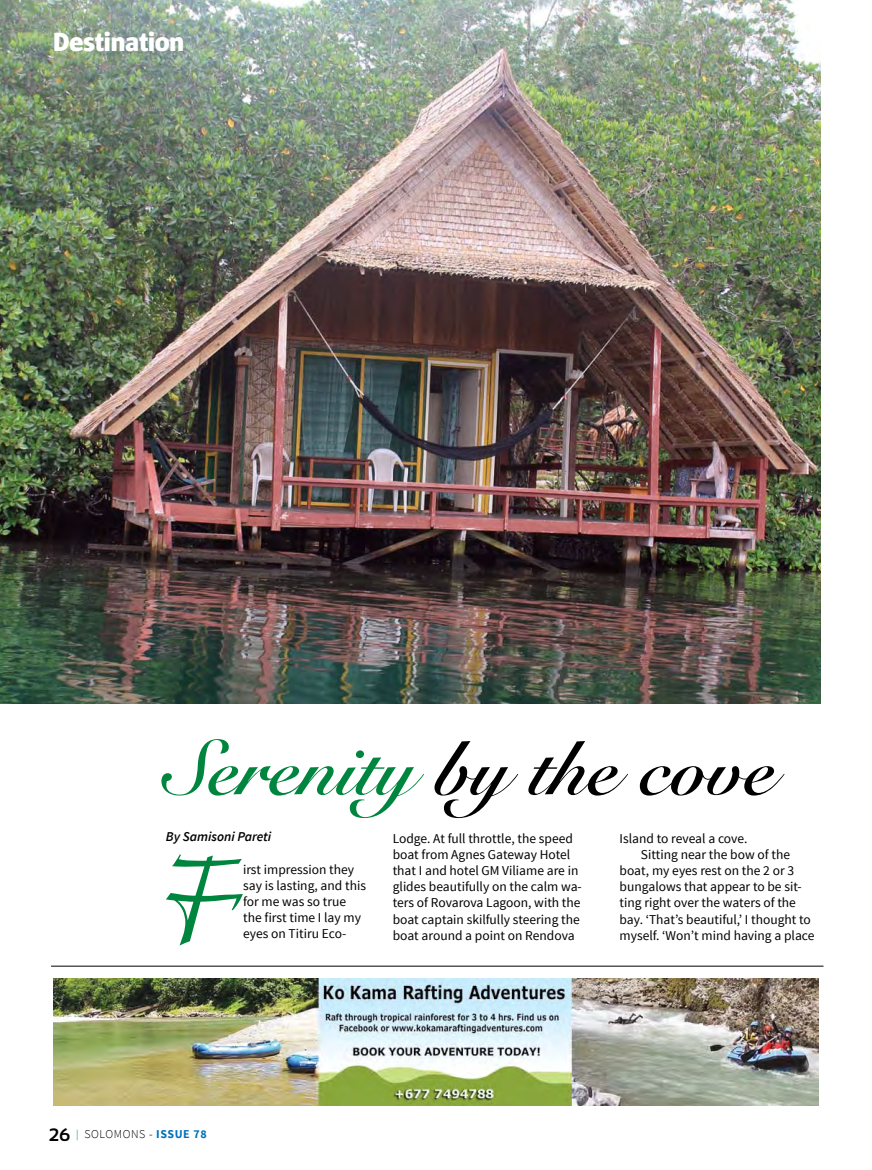
<style>
.page{position:relative;width:872px;height:1170px;background:#fff}
.page>*{position:absolute;margin:0;border:0;box-sizing:border-box;transform-origin:0 0}
.t1{font:105.15px "Argentine";color:#00853f}
.t2{font:76.5px "Snell Roundhand Bold Script";color:#000}
.t3{font:800 27px "Sun Sans";color:#fff}
.t4{font:13.5px/16.2px "Source Sans Pro";color:#000}
.t5{font:italic 600 13.5px "Source Sans Pro";color:#000}
.t6{font:300 12px "Source Sans Pro";letter-spacing:.05em;color:#000}
.s1{color:#00853f}
.s2{font-family:"Sansation";font-weight:700;font-size:18px}
.s3{font-family:"Sansation";color:#41ad49}
.s4{font-weight:700;color:#0072bc}
</style>
<div class="page">
<img style="left:0;top:0;width:821px;height:703px">
<img style="left:53px;top:978px;width:766px;height:127px">
<hr style="left:51px;top:965px;width:772px;height:1px;background:#000">
<h3 class="t3" style="left:53px;top:28px;width:133px">Destination</h3>
<h2 class="t2" style="left:166px;top:722px;width:611px"><span class="s1">Serenity</span> by the cove</h2>
<p class="t4" style="left:393px;top:830px;width:190px">Lodge. At full throttle, the speed boat from Agnes Gateway Hotel that I and hotel GM Viliame are in glides beautifully on the calm wa&shy;ters of Rovarova Lagoon, with the boat captain skilfully steering the boat around a point on Rendova</p>
<p class="t4" style="left:619px;top:830px;width:129px">Island to reveal a cove.</p>
<p class="t5" style="left:166px;top:828px;width:107px">By Samisoni Pareti</p>
<h1 class="t1" style="left:169px;top:836px;width:71px">F</h1>
<p class="t4" style="left:243px;top:861px;width:124px">irst impression they say is lasting, and this for me was so true the first time I lay my eyes on Titiru Eco-</p>
<p class="t4" style="left:641px;top:846px;width:151px">Sitting near the bow of the</p>
<p class="t4" style="left:619px;top:862px;width:176px">boat, my eyes rest on the 2 or 3</p>
<p class="t4" style="left:619px;top:878px;width:184px">bungalows that appear to be sit-</p>
<p class="t4" style="left:619px;top:895px;width:178px">ting right over the waters of the</p>
<p class="t4" style="left:619px;top:911px;width:193px">bay. ‘That’s beautiful,’ I thought to</p>
<p class="t4" style="left:619px;top:927px;width:196px">myself. ‘Won’t mind having a place</p>
<p class="t6" style="left:49px;top:1126px;width:159px"><span class="s2">26</span> <span class="s3">|</span> SOLOMONS - <span class="s4">ISSUE 78</span></p>
</div>
